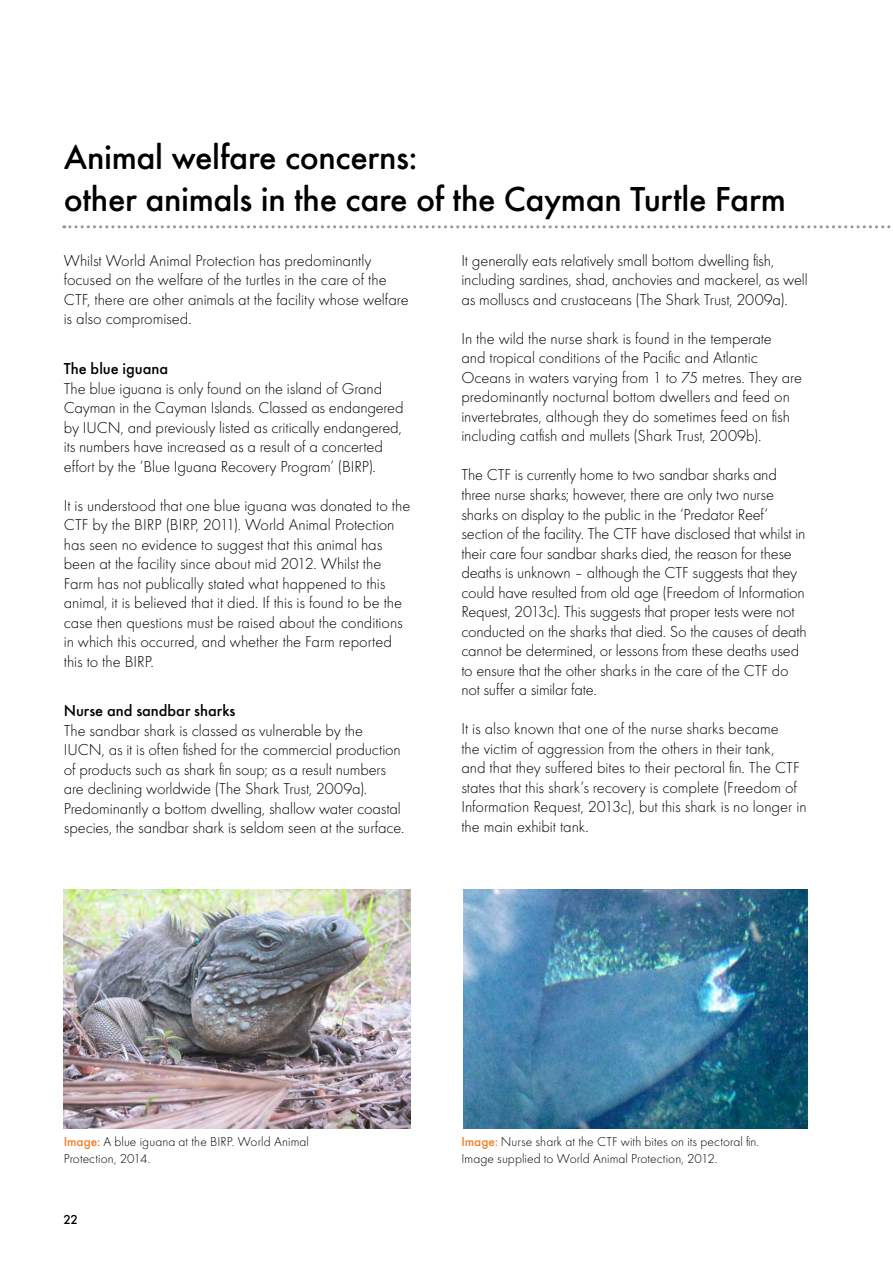
<style>
.page{position:relative;width:893px;height:1263px;background:#fff}
.page>*{position:absolute;margin:0;border:0;box-sizing:border-box;transform-origin:0 0}
.t1{font:500 36px/41.7px "Futura Round";letter-spacing:-.01em;color:#000}
.t2{font:300 16.5px/19.5px "Futura Round";letter-spacing:-.005em;color:#000}
.t3{font:500 16.5px "Futura Round";color:#000}
.t4{font:300 13.5px/16.8px "Futura Round";letter-spacing:.005em;color:#000}
.t5{font:500 13.5px "Futura Round";color:#000}
.s1{font-weight:500;color:#f57e29}
</style>
<div class="page">
<img style="left:64px;top:890px;width:346px;height:238px">
<img style="left:463px;top:890px;width:345px;height:238px">
<svg style="left:64px;top:225px;width:827px;height:3px"></svg>
<h1 class="t1" style="left:64px;top:134px;width:724px">Animal welfare concerns:<br>other animals in the care of the Cayman Turtle Farm</h1>
<p class="t2" style="left:64px;top:250px;width:346px">Whilst World Animal Protection has predominantly focused on the welfare of the turtles in the care of the CTF, there are other animals at the facility whose welfare is also compromised.</p>
<p class="t3" style="left:64px;top:356px;width:106px">The blue iguana</p>
<p class="t2" style="left:64px;top:378px;width:341px">The blue iguana is only found on the island of Grand Cayman in the Cayman Islands. Classed as endangered by IUCN, and previously listed as critically endangered, its numbers have increased as a result of a concerted effort by the ‘Blue Iguana Recovery Program’ (BIRP).</p>
<p class="t2" style="left:64px;top:495px;width:348px">It is understood that one blue iguana was donated to the CTF by the BIRP (BIRP, 2011). World Animal Protection has seen no evidence to suggest that this animal has been at the facility since about mid 2012. Whilst the Farm has not publically stated what happened to this animal, it is believed that it died. If this is found to be the case then questions must be raised about the conditions in which this occurred, and whether the Farm reported this to the BIRP.</p>
<p class="t3" style="left:64px;top:698px;width:173px">Nurse and sandbar sharks</p>
<p class="t2" style="left:64px;top:720px;width:342px">The sandbar shark is classed as vulnerable by the IUCN, as it is often fished for the commercial production of products such as shark fin soup; as a result numbers are declining worldwide (The Shark Trust, 2009a).<br>Predominantly a bottom dwelling, shallow water coastal species, the sandbar shark is seldom seen at the surface.</p>
<p class="t2" style="left:461px;top:250px;width:348px">It generally eats relatively small bottom dwelling fish, including sardines, shad, anchovies and mackerel, as well as molluscs and crustaceans (The Shark Trust, 2009a).</p>
<p class="t2" style="left:461px;top:328px;width:342px">In the wild the nurse shark is found in the temperate<br>and tropical conditions of the Pacific and Atlantic Oceans in waters varying from 1 to 75 metres. They are predominantly nocturnal bottom dwellers and feed on invertebrates, although they do sometimes feed on fish including catfish and mullets (Shark Trust, 2009b).</p>
<p class="t2" style="left:461px;top:465px;width:347px">The CTF is currently home to two sandbar sharks and three nurse sharks; however, there are only two nurse sharks on display to the public in the ‘Predator Reef’ section of the facility. The CTF have disclosed that whilst in their care four sandbar sharks died, the reason for these deaths is unknown – although the CTF suggests that they could have resulted from old age (Freedom of Information Request, 2013c). This suggests that proper tests were not conducted on the sharks that died. So the causes of death cannot be determined, or lessons from these deaths used to ensure that the other sharks in the care of the CTF do not suffer a similar fate.</p>
<p class="t2" style="left:461px;top:718px;width:347px">It is also known that one of the nurse sharks became<br>the victim of aggression from the others in their tank,<br>and that they suffered bites to their pectoral fin. The CTF states that this shark’s recovery is complete (Freedom of Information Request, 2013c), but this shark is no longer in the main exhibit tank.</p>
<p class="t4" style="left:64px;top:1132px;width:247px"><span class="s1">Image:</span> A blue iguana at the BIRP. World Animal<br>Protection, 2014.</p>
<p class="t4" style="left:461px;top:1132px;width:299px"><span class="s1">Image:</span> Nurse shark at the CTF with bites on its pectoral fin.<br>Image supplied to World Animal Protection, 2012.</p>
<p class="t5" style="left:64px;top:1209px;width:16px">22</p>
</div>
